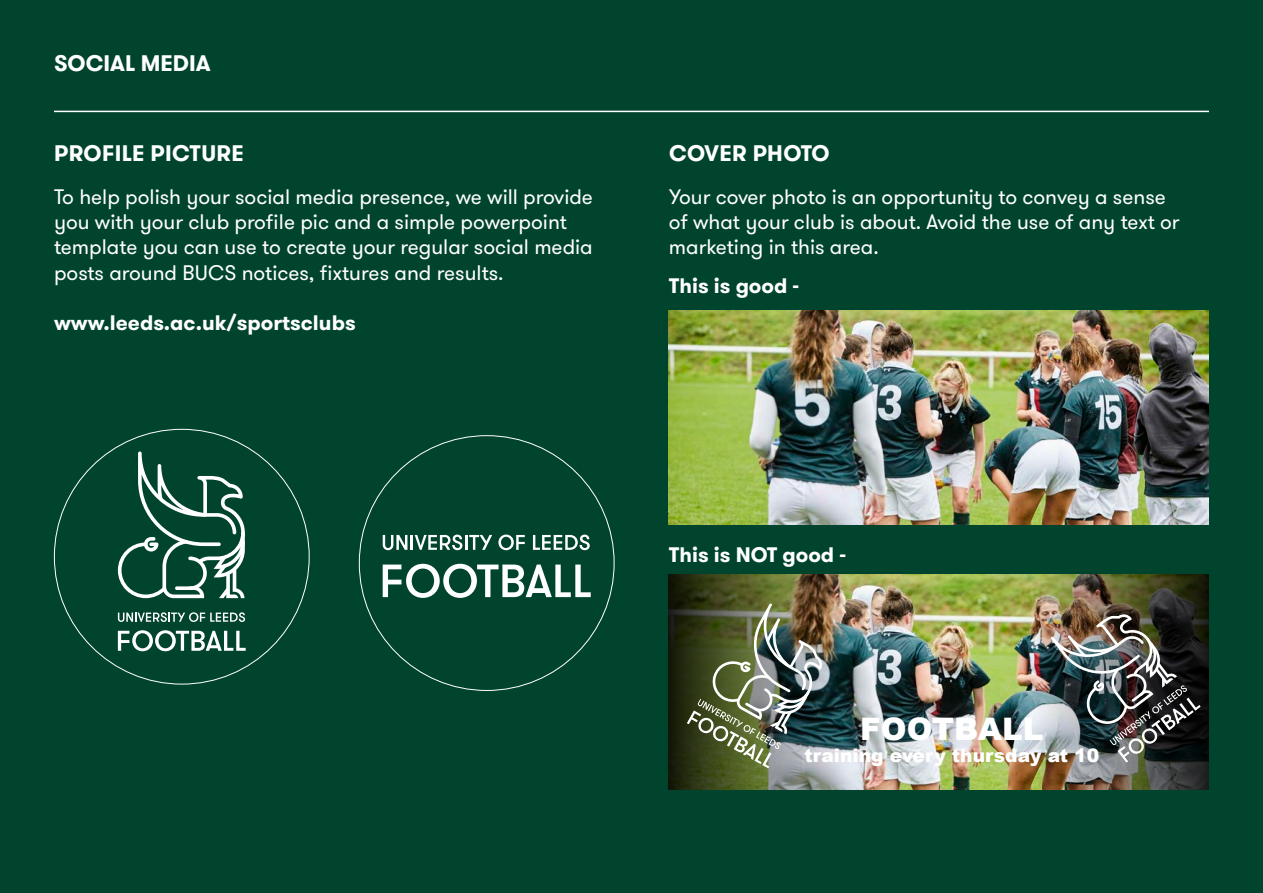
<style>
.page{position:relative;width:1263px;height:893px;background:#00442e}
.page>*{position:absolute;margin:0;border:0;box-sizing:border-box;transform-origin:0 0}
.t1{font:900 31.05px "Arial";color:#fff}
.t2{font:700 22.5px "GT Walsheim";letter-spacing:.015em;color:#fff}
.t3{font:21px/25.2px "GT Walsheim";color:#fff}
.t4{font:700 21px "GT Walsheim";color:#fff}
.t5{font:900 18.6px "Arial";color:#fff}
</style>
<div class="page">
<img style="left:669px;top:310px;width:540px;height:215px">
<svg style="left:118px;top:451px;width:127px;height:147px"></svg>
<svg style="left:118px;top:612px;width:127px;height:10px"></svg>
<svg style="left:118px;top:630px;width:128px;height:21px"></svg>
<svg style="left:383px;top:535px;width:109px;height:15px"></svg>
<svg style="left:498px;top:535px;width:27px;height:15px"></svg>
<svg style="left:533px;top:535px;width:57px;height:15px"></svg>
<svg style="left:383px;top:564px;width:208px;height:34px"></svg>
<hr style="left:54px;top:111px;width:1155px;height:1px;background:#fff">
<img style="left:846px;top:575px;width:185px;height:214px">
<img style="left:669px;top:575px;width:177px;height:214px">
<img style="left:687px;top:603px;width:136px;height:165px">
<img style="left:1031px;top:575px;width:178px;height:214px">
<img style="left:1051px;top:613px;width:150px;height:150px">
<p class="t2" style="left:54px;top:48px;width:158px">SOCIAL MEDIA</p>
<p class="t2" style="left:54px;top:139px;width:191px">PROFILE PICTURE</p>
<p class="t2" style="left:669px;top:139px;width:162px">COVER PHOTO</p>
<p class="t3" style="left:54px;top:185px;width:540px">To help polish your social media presence, we will provide you with your club profile pic and a simple powerpoint template you can use to create your regular social media posts around BUCS notices, fixtures and results.</p>
<p class="t4" style="left:54px;top:309px;width:303px">www.leeds.ac.uk/sportsclubs</p>
<p class="t3" style="left:669px;top:185px;width:512px">Your cover photo is an opportunity to convey a sense of what your club is about. Avoid the use of any text or marketing in this area.</p>
<p class="t4" style="left:669px;top:272px;width:132px">This is good -</p>
<p class="t4" style="left:669px;top:540px;width:179px">This is NOT good -</p>
<h1 class="t1" style="left:860px;top:706px;width:185px">FOOTBALL</h1>
<p class="t5" style="left:804px;top:742px;width:296px">training every thursday at 10</p>
</div>
